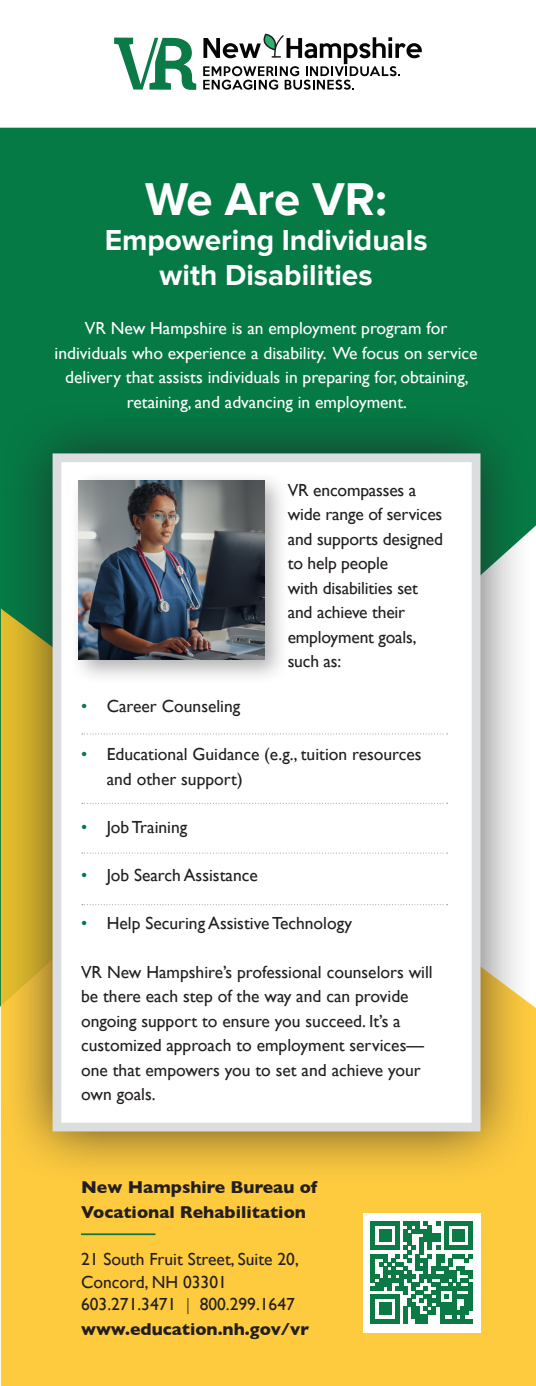
<style>
.page{position:relative;width:536px;height:1386px;background:#fff}
.page>*{position:absolute;margin:0;border:0;box-sizing:border-box;transform-origin:0 0}
.t1{font:700 47.25px "Proxima Nova";color:#fff}
.t2{font:700 29.75px/35px "Proxima Nova";color:#fff;text-align:center}
.t3{font:17.5px/24.5px "Gill Sans";color:#231f20}
.t4{font:17.5px/24.5px "Gill Sans";color:#fff;text-align:center}
.t5{font:700 17.5px/24.5px "Gill Sans";color:#231f20}
.s1{color:#057a45}
.s2{font-weight:300}
</style>
<div class="page">
<div style="left:0;top:128px;width:536px;height:400px;background:#057a45"></div>
<div style="left:1px;top:1006px;width:535px;height:380px;background:#fecb3f"></div>
<div style="left:0;top:400px;width:533px;height:785px;background:#231f20;opacity:.75"></div>
<div style="left:53px;top:453px;width:427px;height:678px;background:#fff;border:9px solid #dcdddf"></div>
<svg style="left:114px;top:38px;width:82px;height:52px"></svg>
<svg style="left:203px;top:34px;width:218px;height:56px"></svg>
<hr style="left:81px;top:1233px;width:74px;height:2px;background:#057a45">
<div style="left:362px;top:1213px;width:118px;height:119px;background:#fff"></div>
<svg style="left:371px;top:1222px;width:101px;height:101px"></svg>
<div style="left:69px;top:470px;width:220px;height:216px;background:#231f20;opacity:.35"></div>
<img style="left:79px;top:480px;width:185px;height:180px">
<svg style="left:82px;top:733px;width:365px;height:1px"></svg>
<svg style="left:82px;top:853px;width:365px;height:1px"></svg>
<svg style="left:82px;top:803px;width:365px;height:1px"></svg>
<svg style="left:82px;top:904px;width:365px;height:1px"></svg>
<h1 class="t1" style="left:145px;top:172px;width:243px">We Are VR:</h1>
<h1 class="t2" style="left:105px;top:224px;width:324px">Empowering Individuals with Disabilities</h1>
<p class="t4" style="left:54px;top:316px;width:424px">VR New Hampshire is an employment program for individuals who experience a disability. We focus on service delivery that assists individuals in preparing for, obtaining, retaining, and advancing in employment.</p>
<p class="t3" style="left:287px;top:477px;width:157px">VR encompasses a wide range of services and supports designed to help people<br>with disabilities set and achieve their employment goals, such as:</p>
<p class="t3" style="left:81px;top:694px;width:161px"><span class="s1">•</span> Career Counseling</p>
<p class="t3" style="left:107px;top:742px;width:316px;text-indent:-26px"><span class="s1">•</span> Educational Guidance (e.g., tuition resources and other support)</p>
<p class="t3" style="left:81px;top:814px;width:108px"><span class="s1">•</span> Job Training</p>
<p class="t3" style="left:81px;top:862px;width:178px"><span class="s1">•</span> Job Search Assistance</p>
<p class="t3" style="left:81px;top:911px;width:273px"><span class="s1">•</span> Help Securing Assistive Technology</p>
<p class="t3" style="left:81px;top:960px;width:353px">VR New Hampshire’s professional counselors will be there each step of the way and can provide ongoing support to ensure you succeed. It’s a customized approach to employment services— one that empowers you to set and achieve your own goals.</p>
<p class="t5" style="left:81px;top:1175px;width:238px">New Hampshire Bureau of<br>Vocational Rehabilitation</p>
<p class="t3" style="left:81px;top:1247px;width:219px;line-height:22.8px">21 South Fruit Street, Suite 20,<br>Concord, NH 03301</p>
<p class="t3" style="left:81px;top:1292px;width:110px">603.271.3471 <span class="s2">|</span></p>
<p class="t3" style="left:200px;top:1292px;width:97px">800.299.1647</p>
<p class="t5" style="left:81px;top:1316px;width:229px">www.education.nh.gov/vr</p>
</div>
